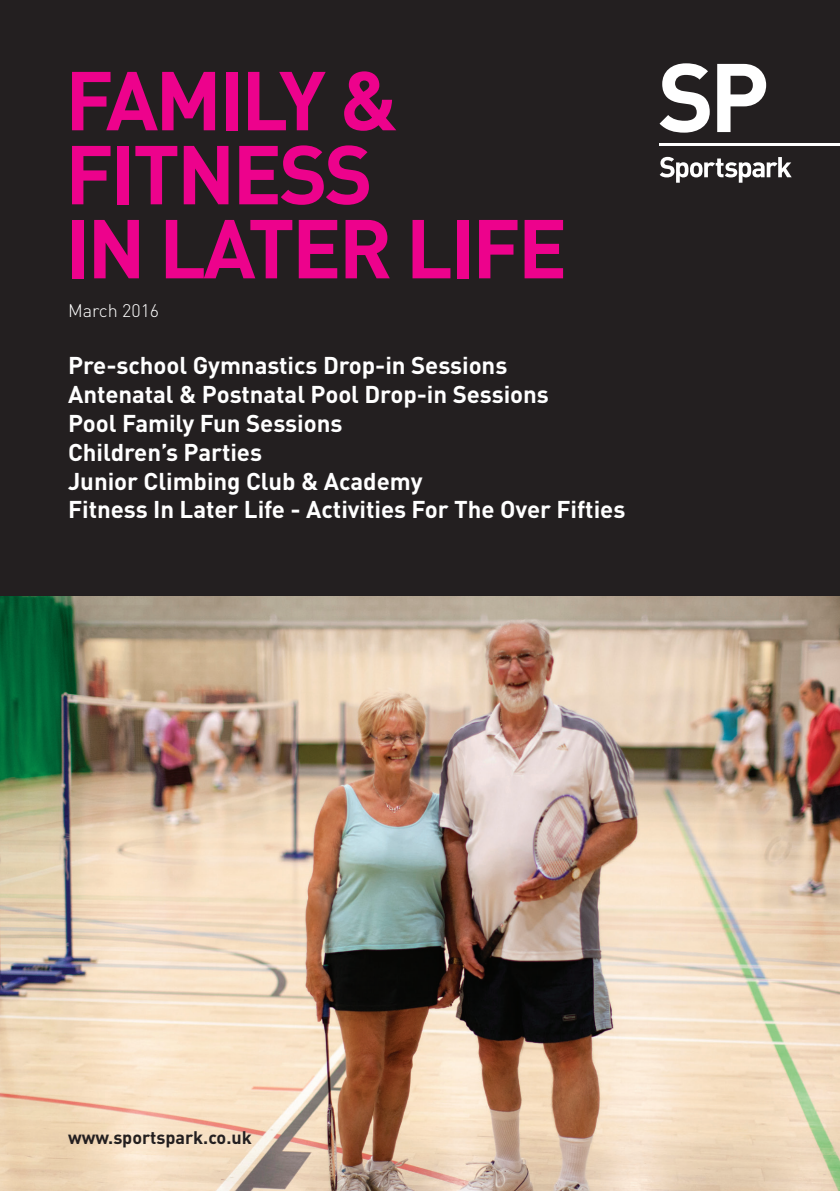
<style>
.page{position:relative;width:840px;height:1191px;background:#fff}
.page>*{position:absolute;margin:0;border:0;box-sizing:border-box;transform-origin:0 0}
.t1{font:700 82px "DIN";letter-spacing:-.035em;color:#ed028c}
.t2{font:700 24px "DIN";letter-spacing:-.005em;color:#fff}
.t3{font:700 18px "DIN";letter-spacing:-.005em;color:#231f20}
.t4{font:300 18px "DIN";letter-spacing:-.005em;color:#fff}
</style>
<div class="page">
<img style="left:0;top:595px;width:839px;height:596px">
<div style="left:0;top:0;width:839px;height:595px;background:#231f20"></div>
<svg style="left:659px;top:157px;width:132px;height:26px"></svg>
<svg style="left:659px;top:63px;width:50px;height:70px"></svg>
<svg style="left:717px;top:64px;width:48px;height:68px"></svg>
<hr style="left:659px;top:144px;width:180px;height:2px;background:#fff">
<p class="t1" style="left:65px;top:47px;width:334px">FAMILY &amp;</p>
<p class="t1" style="left:65px;top:121px;width:309px">FITNESS</p>
<p class="t1" style="left:65px;top:195px;width:503px">IN LATER LIFE</p>
<p class="t4" style="left:68px;top:299px;width:92px">March 2016</p>
<p class="t2" style="left:68px;top:350px;width:440px">Pre-school Gymnastics Drop-in Sessions</p>
<p class="t2" style="left:68px;top:379px;width:482px">Antenatal &amp; Postnatal Pool Drop-in Sessions</p>
<p class="t2" style="left:68px;top:408px;width:275px">Pool Family Fun Sessions</p>
<p class="t2" style="left:68px;top:436px;width:195px">Children’s Parties</p>
<p class="t2" style="left:68px;top:465px;width:356px">Junior Climbing Club &amp; Academy</p>
<p class="t2" style="left:68px;top:494px;width:558px">Fitness In Later Life - Activities For The Over Fifties</p>
<p class="t3" style="left:68px;top:1125px;width:185px">www.sportspark.co.uk</p>
</div>
